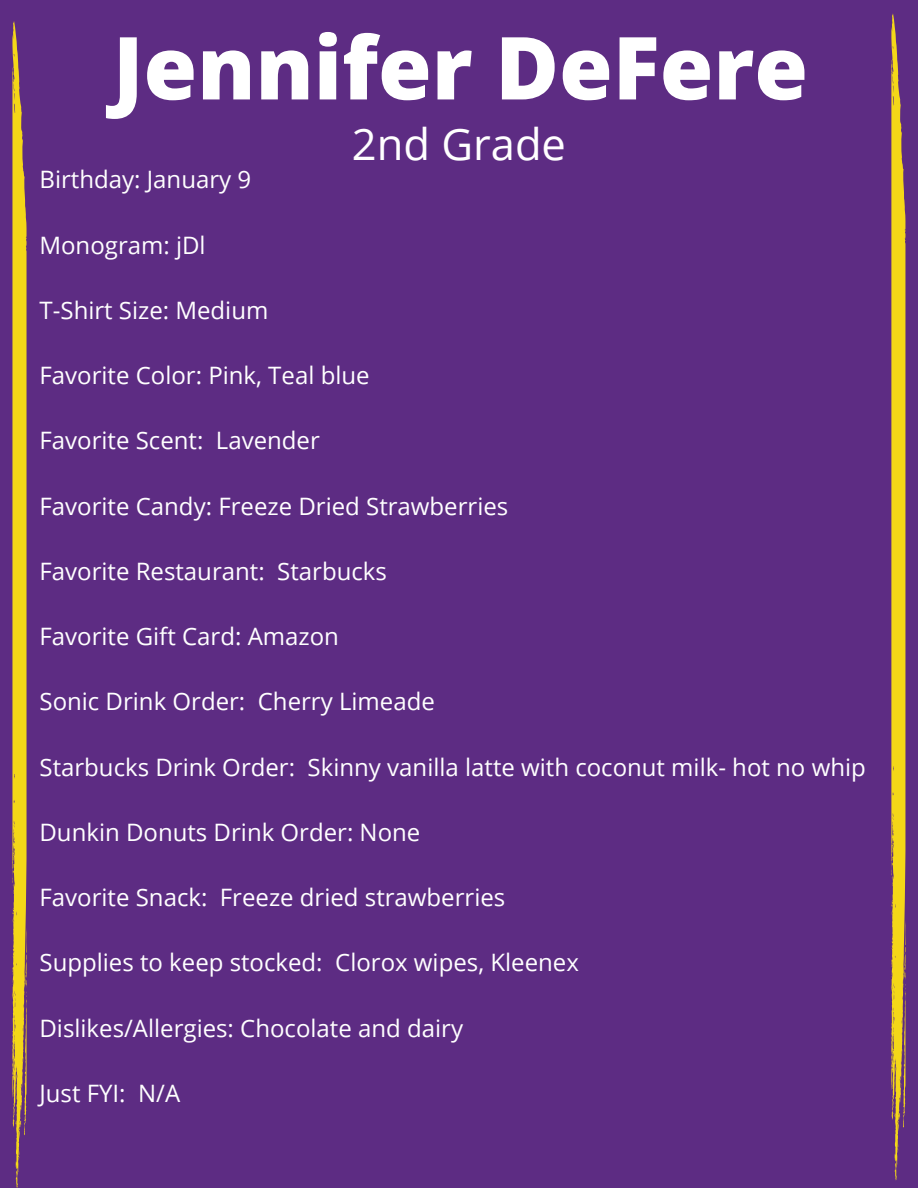
<style>
.page{position:relative;width:918px;height:1188px;background:#5d2c83}
.page>*{position:absolute;margin:0;border:0;box-sizing:border-box;transform-origin:0 0}
.t1{font:800 87px "Open Sans";color:#fff}
.t2{font:43.5px "Open Sans";color:#fff}
.t3{font:24px "Open Sans";color:#fff}
</style>
<div class="page">
<svg style="left:12px;top:21px;width:15px;height:1167px;background:#d2b12f"></svg>
<svg style="left:891px;top:14px;width:15px;height:1166px;background:#d2b12f"></svg>
<p class="t1" style="left:113px;top:7px;width:697px">Jennifer DeFere</p>
<h1 class="t2" style="left:352px;top:113px;width:216px">2nd Grade</h1>
<h2 class="t3" style="left:40px;top:163px;width:213px">Birthday: January 9</h2>
<p class="t3" style="left:40px;top:228px;width:168px">Monogram: jDl</p>
<p class="t3" style="left:40px;top:293px;width:230px">T-Shirt Size: Medium</p>
<p class="t3" style="left:40px;top:359px;width:332px">Favorite Color: Pink, Teal blue</p>
<p class="t3" style="left:40px;top:424px;width:282px">Favorite Scent: Lavender</p>
<p class="t3" style="left:40px;top:489px;width:470px">Favorite Candy: Freeze Dried Strawberries</p>
<p class="t3" style="left:40px;top:554px;width:349px">Favorite Restaurant: Starbucks</p>
<p class="t3" style="left:40px;top:620px;width:301px">Favorite Gift Card: Amazon</p>
<p class="t3" style="left:40px;top:685px;width:397px">Sonic Drink Order: Cherry Limeade</p>
<p class="t3" style="left:40px;top:750px;width:828px">Starbucks Drink Order: Skinny vanilla latte with coconut milk- hot no whip</p>
<p class="t3" style="left:40px;top:815px;width:382px">Dunkin Donuts Drink Order: None</p>
<p class="t3" style="left:40px;top:881px;width:467px">Favorite Snack: Freeze dried strawberries</p>
<p class="t3" style="left:40px;top:946px;width:541px">Supplies to keep stocked: Clorox wipes, Kleenex</p>
<p class="t3" style="left:40px;top:1011px;width:425px">Dislikes/Allergies: Chocolate and dairy</p>
<p class="t3" style="left:40px;top:1076px;width:142px">Just FYI: N/A</p>
</div>
